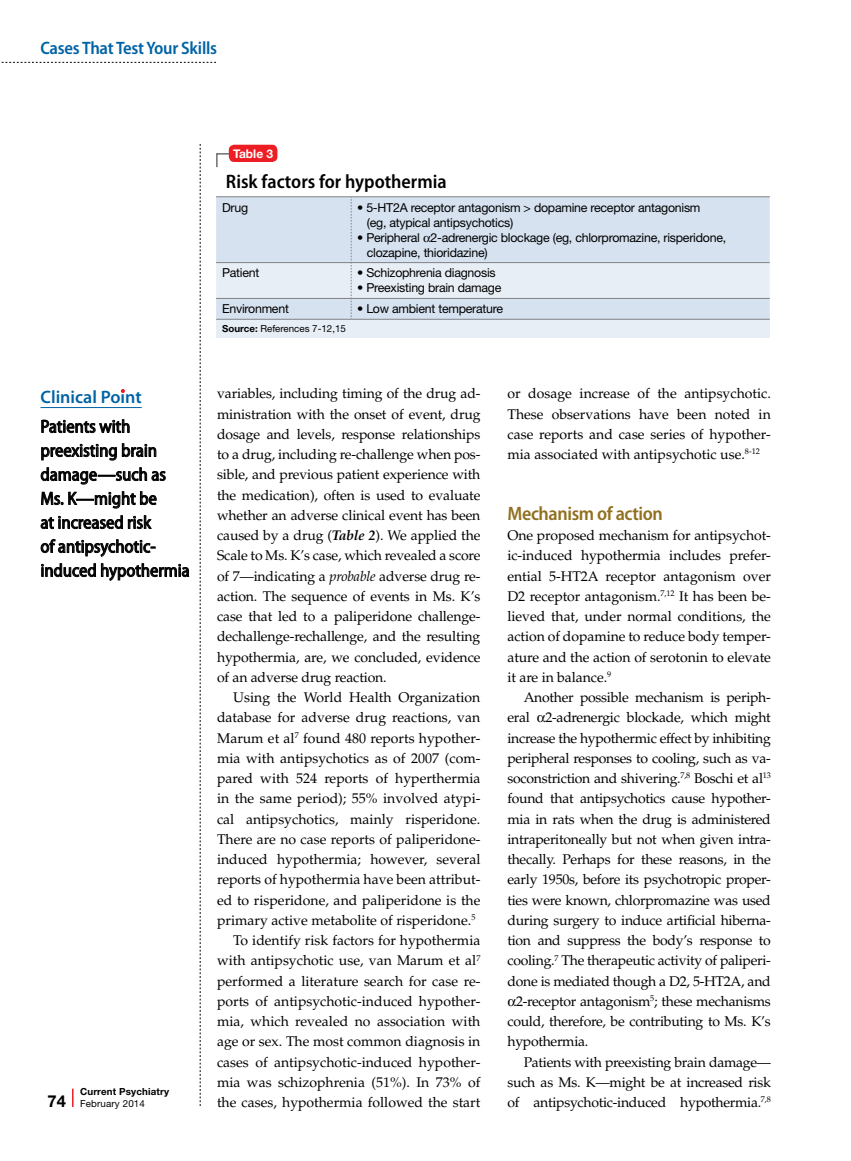
<style>
.page{position:relative;width:851px;height:1161px;background:#fff}
.page>*{position:absolute;margin:0;border:0;box-sizing:border-box;transform-origin:0 0}
.Table_Title{font:600 semi-condensed 19.5px "Myriad Pro";color:#000}
.t1{font:600 semi-condensed 19.5px "Myriad Pro";letter-spacing:-.02em;color:#91701f}
.Clinical_Point{font:semi-condensed 18px/24px "Myriad Pro";color:#000}
.t2{font:600 semi-condensed 18px "Myriad Pro";letter-spacing:-.015em;color:#0063a5}
.t3{font:600 18px "Myriad Pro";color:#0063a5}
.Body_2{font:14.1px/20.2px "Palatino LT Std";letter-spacing:-.02em;color:#000;text-align:justify}
.Body_1{font:14.1px/20.2px "Palatino LT Std";letter-spacing:-.01em;color:#000;text-align:justify}
.Table_Text{font:12.3px/15px "Helvetica Neue LT Std";letter-spacing:-.02em;color:#000}
.t4{font:700 12px "Helvetica Neue LT Std";color:#fff}
.t5{font:700 9.75px/12px "Helvetica Neue LT Std";letter-spacing:.015em;color:#000}
.Source{font:9.75px "Helvetica Neue LT Std";color:#000}
.s1{font-size:16.5px}
.s2{font-weight:400}
.s3{font-weight:700}
.s4{font-weight:700;font-style:italic}
.s5{font-style:italic}
</style>
<div class="page">
<svg style="left:200px;top:144px;width:1px;height:962px"></svg>
<svg style="left:72px;top:1089px;width:2px;height:18px"></svg>
<svg style="left:1px;top:62px;width:215px;height:1px"></svg>
<hr style="left:40px;top:407px;width:102px;height:1px;background:#0063a5">
<svg style="left:41px;top:419px;width:89px;height:15px"></svg>
<svg style="left:41px;top:443px;width:115px;height:18px"></svg>
<svg style="left:41px;top:467px;width:125px;height:42px"></svg>
<svg style="left:41px;top:515px;width:111px;height:15px"></svg>
<svg style="left:41px;top:539px;width:114px;height:18px"></svg>
<svg style="left:41px;top:563px;width:148px;height:18px"></svg>
<svg style="left:121px;top:389px;width:4px;height:4px"></svg>
<div style="left:216px;top:319px;width:553px;height:19px;background:#e8eef6"></div>
<hr style="left:216px;top:319px;width:135px;height:1px;background:#808285">
<hr style="left:351px;top:319px;width:418px;height:1px;background:#808285">
<svg style="left:216px;top:152px;width:16px;height:16px"></svg>
<div style="left:229px;top:145px;width:48px;height:17px;background:#ed1d24;border-radius:5px"></div>
<svg style="left:216px;top:197px;width:553px;height:122px;background:#d9e3ef"></svg>
<p class="t2" style="left:40px;top:37px;width:178px">Cases That Test Your Skills</p>
<p class="t3" style="left:40px;top:386px;width:103px">Clinical Point</p>
<p class="Clinical_Point" style="left:40px;top:414px;width:151px">Patients with preexisting brain damage—such as<br>Ms. K—might be<br>at increased risk<br>of antipsychotic&shy;induced hypothermia</p>
<p class="t5" style="left:47px;top:1085px;width:123px;text-indent:33px">Current Psychiatry<br><span class="s1">74</span> <span class="s2">February 2014</span></p>
<p class="t4" style="left:233px;top:146px;width:42px">Table 3</p>
<p class="Table_Title" style="left:226px;top:169px;width:222px">Risk factors for hypothermia</p>
<p class="Table_Text" style="left:222px;top:200px;width:28px">Drug</p>
<p class="Table_Text" style="left:367px;top:200px;width:335px;text-indent:-10px">• 5-HT2A receptor antagonism &gt; dopamine receptor antagonism (eg, atypical antipsychotics)</p>
<p class="Table_Text" style="left:367px;top:230px;width:361px;text-indent:-10px">• Peripheral 2-adrenergic blockage (eg, chlorpromazine, risperidone, clozapine, thioridazine)</p>
<p class="Table_Text" style="left:222px;top:265px;width:39px">Patient</p>
<p class="Table_Text" style="left:357px;top:265px;width:140px">• Schizophrenia diagnosis</p>
<p class="Table_Text" style="left:357px;top:280px;width:146px">• Preexisting brain damage</p>
<p class="Table_Text" style="left:222px;top:301px;width:68px">Environment</p>
<p class="Table_Text" style="left:357px;top:301px;width:147px">• Low ambient temperature</p>
<p class="Source" style="left:222px;top:323px;width:125px"><span class="s3">Source:</span> References 7-12,15</p>
<p class="Body_1" style="left:217px;top:384px;width:265px">variables, including timing of the drug ad&shy;ministration with the onset of event, drug dosage and levels, response relationships to a drug, including re-challenge when pos&shy;sible, and previous patient experience with the medication), often is used to evaluate whether an adverse clinical event has been caused by a drug (<span class="s4">Table 2</span>). We applied the Scale to Ms. K’s case, which revealed a score of 7—indicating a <span class="s5">probable</span> adverse drug re&shy;action. The sequence of events in Ms. K’s case that led to a paliperidone challenge&shy;dechallenge-rechallenge, and the resulting hypothermia, are, we concluded, evidence of an adverse drug reaction.</p>
<p class="Body_2" style="left:217px;top:687px;width:265px;text-indent:16px">Using the World Health Organization database for adverse drug reactions, van Marum et al<sup>7</sup> found 480 reports hypother&shy;mia with antipsychotics as of 2007 (com&shy;pared with 524 reports of hyperthermia in the same period); 55% involved atypi&shy;cal antipsychotics, mainly risperidone.<br>There are no case reports of paliperidone&shy;induced hypothermia; however, several reports of hypothermia have been attribut&shy;ed to risperidone, and paliperidone is the primary active metabolite of risperidone.<sup>5</sup></p>
<p class="Body_2" style="left:217px;top:930px;width:265px;text-indent:16px">To identify risk factors for hypothermia with antipsychotic use, van Marum et al<sup>7 </sup>performed a literature search for case re&shy;ports of antipsychotic-induced hypother&shy;mia, which revealed no association with age or sex. The most common diagnosis in cases of antipsychotic-induced hypother&shy;mia was schizophrenia (51%). In 73% of the cases, hypothermia followed the start</p>
<p class="Body_2" style="left:507px;top:384px;width:265px">or dosage increase of the antipsychotic.<br>These observations have been noted in case reports and case series of hypother&shy;mia associated with antipsychotic use.<sup>8-12</sup></p>
<h1 class="t1" style="left:507px;top:501px;width:157px">Mechanism of action</h1>
<p class="Body_1" style="left:507px;top:525px;width:265px">One proposed mechanism for antipsychot&shy;ic-induced hypothermia includes prefer&shy;ential 5-HT2A receptor antagonism over D2 receptor antagonism.<sup>7,12</sup> It has been be&shy;lieved that, under normal conditions, the action of dopamine to reduce body temper&shy;ature and the action of serotonin to elevate it are in balance.<sup>9</sup></p>
<p class="Body_2" style="left:523px;top:687px;width:249px">Another possible mechanism is periph-</p>
<p class="Body_2" style="left:507px;top:708px;width:265px">eral 2-adrenergic blockade, which might</p>
<p class="Body_2" style="left:507px;top:728px;width:265px">increase the hypothermic effect by inhibiting</p>
<p class="Body_2" style="left:507px;top:748px;width:265px">peripheral responses to cooling, such as va-</p>
<p class="Body_2" style="left:507px;top:768px;width:265px">soconstriction and shivering.<sup>7,8</sup> Boschi et al<sup>13</sup></p>
<p class="Body_2" style="left:507px;top:789px;width:265px">found that antipsychotics cause hypother-</p>
<p class="Body_2" style="left:507px;top:809px;width:265px">mia in rats when the drug is administered</p>
<p class="Body_2" style="left:507px;top:829px;width:265px">intraperitoneally but not when given intra-</p>
<p class="Body_2" style="left:507px;top:849px;width:265px">thecally. Perhaps for these reasons, in the</p>
<p class="Body_2" style="left:507px;top:870px;width:265px">early 1950s, before its psychotropic proper-</p>
<p class="Body_2" style="left:507px;top:890px;width:265px">ties were known, chlorpromazine was used</p>
<p class="Body_2" style="left:507px;top:910px;width:265px">during surgery to induce artificial hiberna-</p>
<p class="Body_2" style="left:507px;top:930px;width:265px">tion and suppress the body’s response to</p>
<p class="Body_2" style="left:507px;top:951px;width:265px">cooling.<sup>7</sup> The therapeutic activity of paliperi-</p>
<p class="Body_2" style="left:507px;top:971px;width:265px">done is mediated though a D2, 5-HT2A, and</p>
<p class="Body_2" style="left:516px;top:991px;width:256px">2-receptor antagonism<sup>5</sup>; these mechanisms</p>
<p class="Body_2" style="left:507px;top:1011px;width:265px">could, therefore, be contributing to Ms. K’s</p>
<p class="Body_2" style="left:507px;top:1032px;width:82px">hypothermia.</p>
<p class="Body_2" style="left:507px;top:1052px;width:265px;text-indent:16px">Patients with preexisting brain damage— such as Ms. K—might be at increased risk of antipsychotic-induced hypothermia.<sup>7,8</sup></p>
</div>
